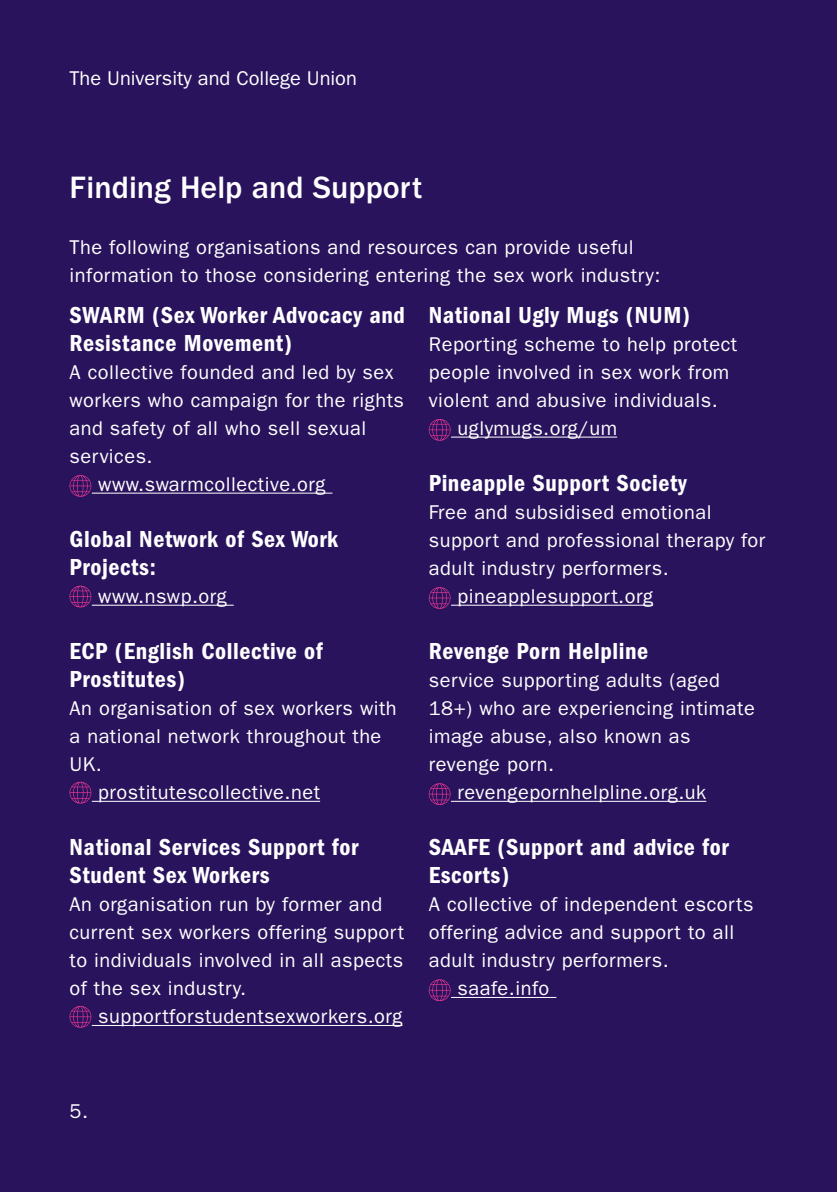
<style>
.page{position:relative;width:840px;height:1192px;background:#fff}
.page>*{position:absolute;margin:0;border:0;box-sizing:border-box;transform-origin:0 0}
.t1{font:500 32px "ITC Franklin Gothic Std";color:#fff}
.t2{font:24px/28px "ITC Franklin Gothic Std Dm Cd";letter-spacing:.025em;color:#fff}
.t3{font:20px/28px "ITC Franklin Gothic Std";letter-spacing:.025em;color:#fff}
.t4{font:20px "ITC Franklin Gothic Std";color:#fff}
</style>
<div class="page">
<div style="left:0;top:0;width:837px;height:1191px;background:#29135d"></div>
<hr style="left:92px;top:492px;width:240px;height:1px;background:#fff">
<hr style="left:92px;top:604px;width:142px;height:1px;background:#fff">
<hr style="left:92px;top:800px;width:228px;height:1px;background:#fff">
<hr style="left:92px;top:1024px;width:310px;height:1px;background:#fff">
<svg style="left:69px;top:475px;width:22px;height:22px"></svg>
<svg style="left:69px;top:585px;width:22px;height:22px"></svg>
<svg style="left:69px;top:781px;width:22px;height:22px"></svg>
<svg style="left:69px;top:1006px;width:22px;height:21px"></svg>
<hr style="left:451px;top:436px;width:165px;height:1px;background:#fff">
<hr style="left:451px;top:604px;width:201px;height:1px;background:#fff">
<hr style="left:451px;top:800px;width:255px;height:1px;background:#fff">
<hr style="left:451px;top:996px;width:105px;height:1px;background:#fff">
<svg style="left:428px;top:419px;width:22px;height:22px"></svg>
<svg style="left:428px;top:587px;width:22px;height:22px"></svg>
<svg style="left:428px;top:783px;width:22px;height:22px"></svg>
<svg style="left:428px;top:979px;width:22px;height:22px"></svg>
<p class="t4" style="left:69px;top:66px;width:289px">The University and College Union</p>
<p class="t1" style="left:69px;top:169px;width:354px">Finding Help and Support</p>
<p class="t3" style="left:69px;top:233px;width:592px">The following organisations and resources can provide useful information to those considering entering the sex work industry:</p>
<p class="t2" style="left:69px;top:301px;width:337px">SWARM (Sex Worker Advocacy and<br>Resistance Movement)</p>
<p class="t3" style="left:69px;top:358px;width:336px">A collective founded and led by sex workers who campaign for the rights and safety of all who sell sexual services.</p>
<p class="t3" style="left:98px;top:470px;width:228px">www.swarmcollective.org</p>
<p class="t2" style="left:69px;top:525px;width:270px">Global Network of Sex Work<br>Projects:</p>
<p class="t3" style="left:98px;top:582px;width:130px">www.nswp.org</p>
<p class="t2" style="left:69px;top:637px;width:254px">ECP (English Collective of<br>Prostitutes)</p>
<p class="t3" style="left:69px;top:694px;width:328px">An organisation of sex workers with a national network throughout the<br>UK.</p>
<p class="t3" style="left:98px;top:778px;width:223px">prostitutescollective.net</p>
<p class="t2" style="left:69px;top:833px;width:290px">National Services Support for<br>Student Sex Workers</p>
<p class="t3" style="left:69px;top:890px;width:336px">An organisation run by former and current sex workers offering support to individuals involved in all aspects of the sex industry.</p>
<p class="t3" style="left:98px;top:1002px;width:305px">supportforstudentsexworkers.org</p>
<p class="t2" style="left:428px;top:301px;width:263px">National Ugly Mugs (NUM)</p>
<p class="t3" style="left:428px;top:330px;width:310px">Reporting scheme to help protect people involved in sex work from violent and abusive individuals.</p>
<p class="t3" style="left:457px;top:414px;width:161px">uglymugs.org/um</p>
<p class="t2" style="left:428px;top:469px;width:259px">Pineapple Support Society</p>
<p class="t3" style="left:428px;top:498px;width:338px">Free and subsidised emotional support and professional therapy for adult industry performers.</p>
<p class="t3" style="left:457px;top:582px;width:197px">pineapplesupport.org</p>
<p class="t2" style="left:428px;top:637px;width:221px">Revenge Porn Helpline</p>
<p class="t3" style="left:428px;top:666px;width:327px">service supporting adults (aged<br>18+) who are experiencing intimate image abuse, also known as revenge porn.</p>
<p class="t3" style="left:457px;top:778px;width:250px">revengepornhelpline.org.uk</p>
<p class="t2" style="left:428px;top:833px;width:301px">SAAFE (Support and advice for<br>Escorts)</p>
<p class="t3" style="left:428px;top:890px;width:326px">A collective of independent escorts offering advice and support to all adult industry performers.</p>
<p class="t3" style="left:457px;top:974px;width:93px">saafe.info</p>
<p class="t3" style="left:69px;top:1097px;width:20px">5.</p>
</div>
